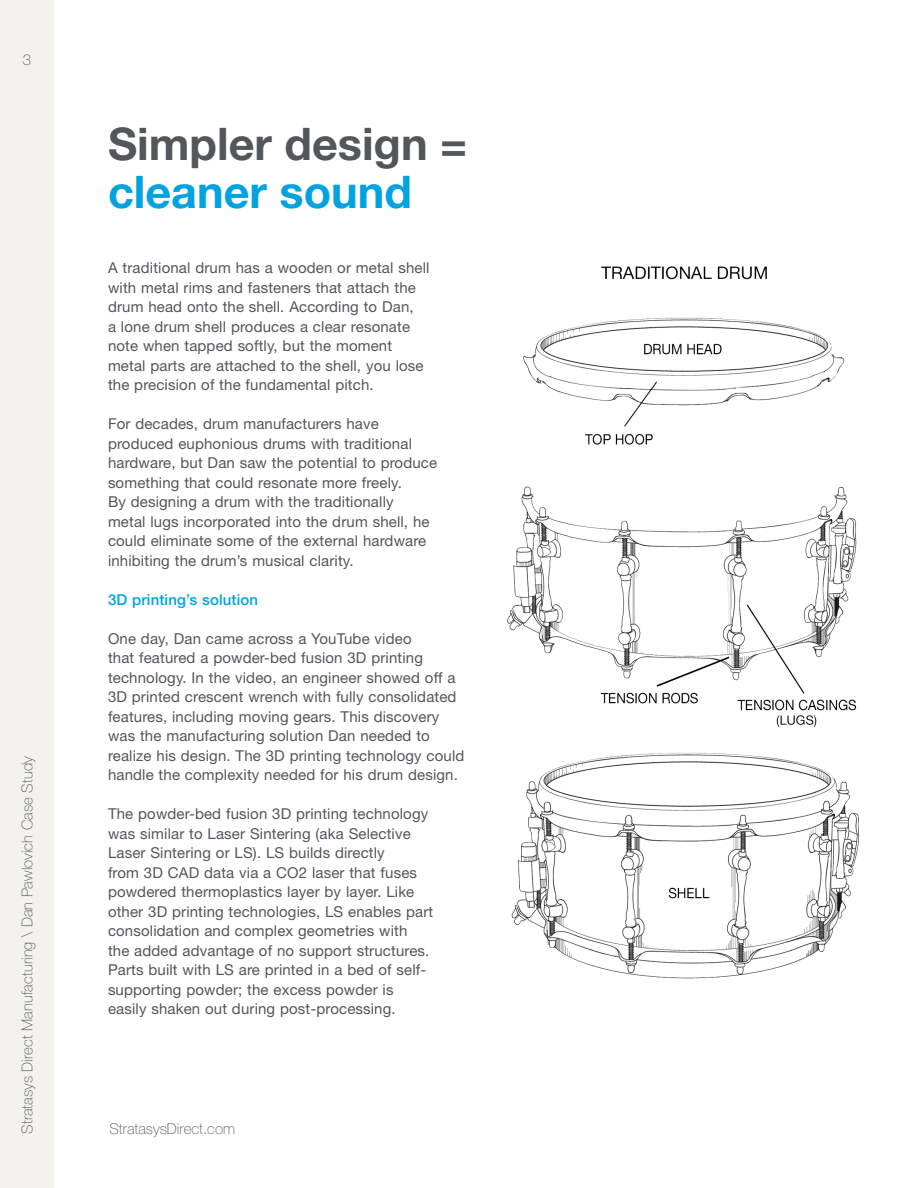
<style>
.page{position:relative;width:918px;height:1188px;background:#fff}
.page>*{position:absolute;margin:0;border:0;box-sizing:border-box;transform-origin:0 0}
.Page_Title{font:700 45px/48px "Helvetica Neue LT Std";color:#53565a}
.Para{font:15px/19.5px "Helvetica Neue LT Std";letter-spacing:.01em;color:#53565a}
.Folio{font:100 15px "Helvetica Neue LT Std";letter-spacing:.005em;color:#55585b}
.Para-2{font:500 15px "Helvetica Neue LT Std";letter-spacing:.01em;color:#00a3e0}
.Para-3{font:100 15px "Helvetica Neue LT Std";color:#53565a}
.Folio-2{font:100 15px "Helvetica Neue LT Std";color:#53565a}
.s1{color:#00a3e0}
</style>
<div class="page">
<div style="left:0;top:0;width:54px;height:1188px;background:#f3f2ef"></div>
<img style="left:507px;top:266px;width:352px;height:713px">
<p class="Folio-2" style="left:23px;top:51px;width:10px">3</p>
<p class="Folio" style="left:18px;top:1134px;width:380px;rotate:-90deg">Stratasys Direct Manufacturing \ Dan Pawlovich Case Study</p>
<p class="Page_Title" style="left:108px;top:118px;width:361px">Simpler design = <span class="s1">cleaner sound</span></p>
<p class="Para" style="left:108px;top:258px;width:323px">A traditional drum has a wooden or metal shell with metal rims and fasteners that attach the drum head onto the shell. According to Dan,<br>a lone drum shell produces a clear resonate note when tapped softly, but the moment metal parts are attached to the shell, you lose the precision of the fundamental pitch.</p>
<p class="Para" style="left:108px;top:414px;width:331px">For decades, drum manufacturers have produced euphonious drums with traditional hardware, but Dan saw the potential to produce something that could resonate more freely.<br>By designing a drum with the traditionally<br>metal lugs incorporated into the drum shell, he could eliminate some of the external hardware inhibiting the drum’s musical clarity.</p>
<p class="Para-2" style="left:108px;top:590px;width:152px">3D printing’s solution</p>
<p class="Para" style="left:108px;top:628px;width:358px">One day, Dan came across a YouTube video<br>that featured a powder-bed fusion 3D printing technology. In the video, an engineer showed off a 3D printed crescent wrench with fully consolidated features, including moving gears. This discovery was the manufacturing solution Dan needed to realize his design. The 3D printing technology could handle the complexity needed for his drum design.</p>
<p class="Para" style="left:108px;top:804px;width:327px">The powder-bed fusion 3D printing technology was similar to Laser Sintering (aka Selective Laser Sintering or LS). LS builds directly<br>from 3D CAD data via a CO2 laser that fuses powdered thermoplastics layer by layer. Like other 3D printing technologies, LS enables part consolidation and complex geometries with<br>the added advantage of no support structures.<br>Parts built with LS are printed in a bed of self&shy;supporting powder; the excess powder is easily shaken out during post-processing.</p>
<p class="Para-3" style="left:109px;top:1120px;width:127px">StratasysDirect.com</p>
</div>
